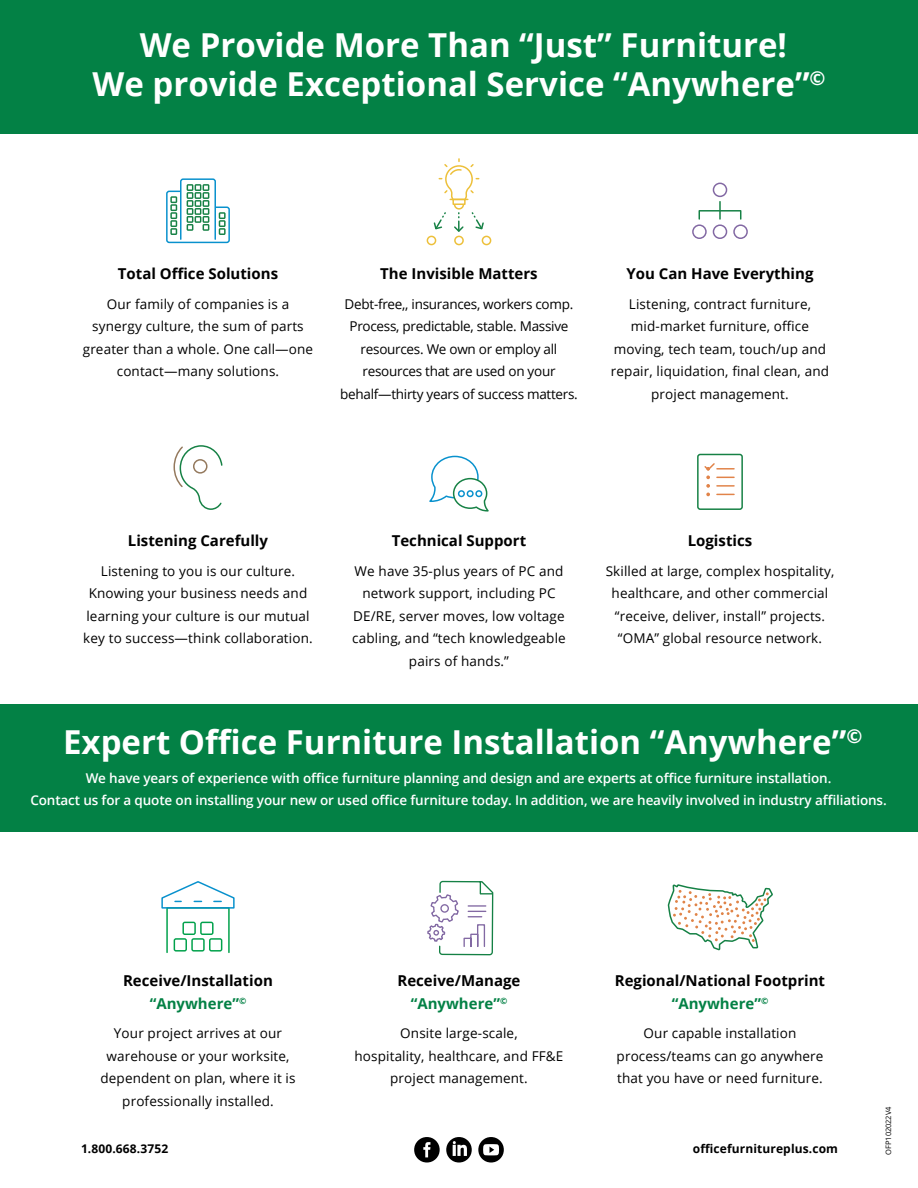
<style>
.page{position:relative;width:918px;height:1188px;background:#fff}
.page>*{position:absolute;margin:0;border:0;box-sizing:border-box;transform-origin:0 0}
.t1{font:700 33px/39px "Open Sans";color:#fff;text-align:center}
.t2{font:700 15px/22.5px "Open Sans";color:#000;text-align:center}
.t3{font:13.5px/22.5px "Open Sans";letter-spacing:.01em;color:#000;text-align:center}
.t4{font:600 13.5px/22.5px "Open Sans";letter-spacing:-.01em;color:#fff;text-align:center}
.t5{font:13.5px/22.5px "Open Sans";letter-spacing:-.02em;color:#000;text-align:center}
.t6{font:700 12px "Open Sans";letter-spacing:.01em;color:#000}
.t7{font:7.5px "Open Sans";letter-spacing:-.01em;color:#000}
.s1{color:#038145}
</style>
<div class="page">
<svg style="left:667px;top:884px;width:106px;height:67px"></svg>
<div style="left:0;top:0;width:918px;height:133px;background:#038145"></div>
<div style="left:0;top:704px;width:918px;height:128px;background:#038145"></div>
<svg style="left:166px;top:178px;width:64px;height:66px"></svg>
<div style="left:454px;top:199px;width:10px;height:11px;border:1px solid #edc03a;border-radius:50%"></div>
<div style="left:452px;top:199px;width:14px;height:6px;border:1px solid #edc03a"></div>
<svg style="left:439px;top:159px;width:40px;height:45px"></svg>
<div style="left:454px;top:236px;width:10px;height:9px;border:1px solid #edc03a;border-radius:50%"></div>
<div style="left:427px;top:236px;width:9px;height:9px;border:1px solid #edc03a;border-radius:50%"></div>
<div style="left:482px;top:236px;width:9px;height:9px;border:1px solid #edc03a;border-radius:50%"></div>
<svg style="left:454px;top:213px;width:10px;height:19px"></svg>
<svg style="left:472px;top:213px;width:12px;height:17px"></svg>
<svg style="left:433px;top:213px;width:13px;height:17px"></svg>
<div style="left:713px;top:183px;width:14px;height:14px;border:1px solid #8268a3;border-radius:50%"></div>
<div style="left:713px;top:224px;width:14px;height:15px;border:1px solid #8268a3;border-radius:50%"></div>
<div style="left:733px;top:224px;width:15px;height:15px;border:1px solid #8268a3;border-radius:50%"></div>
<div style="left:692px;top:224px;width:15px;height:15px;border:1px solid #8268a3;border-radius:50%"></div>
<div style="left:699px;top:210px;width:42px;height:10px;border:1px solid #168145"></div>
<svg style="left:719px;top:202px;width:2px;height:17px"></svg>
<svg style="left:173px;top:445px;width:50px;height:65px"></svg>
<svg style="left:429px;top:455px;width:60px;height:57px"></svg>
<div style="left:458px;top:490px;width:7px;height:7px;border:1px solid #0891cd;border-radius:50%"></div>
<div style="left:697px;top:454px;width:46px;height:56px;border:1px solid #168145;border-radius:2px"></div>
<svg style="left:704px;top:463px;width:30px;height:33px"></svg>
<svg style="left:174px;top:922px;width:48px;height:29px"></svg>
<div style="left:166px;top:907px;width:64px;height:46px;border:1px solid #00a14b"></div>
<svg style="left:161px;top:881px;width:74px;height:28px"></svg>
<svg style="left:414px;top:880px;width:90px;height:283px"></svg>
<h1 class="t1" style="left:93px;top:24px;width:735px">We Provide More Than “Just” Furniture!<br>We provide Exceptional Service “Anywhere”<sup>©</sup></h1>
<p class="t2" style="left:118px;top:262px;width:162px">Total Office Solutions</p>
<p class="t3" style="left:83px;top:292px;width:232px">Our family of companies is a synergy culture, the sum of parts greater than a whole. One call—one contact—many solutions.</p>
<p class="t2" style="left:380px;top:262px;width:159px">The Invisible Matters</p>
<p class="t5" style="left:340px;top:292px;width:239px">Debt-free,, insurances, workers comp.<br>Process, predictable, stable. Massive resources. We own or employ all resources that are used on your behalf—thirty years of success matters.</p>
<p class="t2" style="left:626px;top:262px;width:189px">You Can Have Everything</p>
<p class="t3" style="left:611px;top:292px;width:220px">Listening, contract furniture, mid-market furniture, office moving, tech team, touch/up and repair, liquidation, final clean, and project management.</p>
<p class="t2" style="left:128px;top:529px;width:142px">Listening Carefully</p>
<p class="t3" style="left:83px;top:559px;width:231px">Listening to you is our culture.<br>Knowing your business needs and learning your culture is our mutual key to success—think collaboration.</p>
<p class="t2" style="left:392px;top:529px;width:136px">Technical Support</p>
<p class="t3" style="left:352px;top:559px;width:215px">We have 35-plus years of PC and network support, including PC<br>DE/RE, server moves, low voltage cabling, and “tech knowledgeable pairs of hands.”</p>
<p class="t2" style="left:688px;top:529px;width:66px">Logistics</p>
<p class="t3" style="left:606px;top:559px;width:230px">Skilled at large, complex hospitality, healthcare, and other commercial “receive, deliver, install” projects. “OMA” global resource network.</p>
<h1 class="t1" style="left:63px;top:721px;width:801px">Expert Office Furniture Installation “Anywhere”<sup>©</sup></h1>
<p class="t4" style="left:30px;top:767px;width:858px">We have years of experience with office furniture planning and design and are experts at office furniture installation.<br>Contact us for a quote on installing your new or used office furniture today. In addition, we are heavily involved in industry affiliations.</p>
<p class="t2" style="left:123px;top:969px;width:151px">Receive/Installation <span class="s1">“Anywhere”</span><sup>©</sup></p>
<p class="t3" style="left:100px;top:1022px;width:197px">Your project arrives at our warehouse or your worksite, dependent on plan, where it is professionally installed.</p>
<p class="t2" style="left:398px;top:969px;width:124px">Receive/Manage <span class="s1">“Anywhere”</span><sup>©</sup></p>
<p class="t3" style="left:355px;top:1022px;width:210px">Onsite large-scale,<br>hospitality, healthcare, and FF&amp;E project management.</p>
<p class="t2" style="left:615px;top:969px;width:212px">Regional/National Footprint <span class="s1">“Anywhere”</span><sup>©</sup></p>
<p class="t3" style="left:617px;top:1022px;width:208px">Our capable installation process/teams can go anywhere that you have or need furniture.</p>
<p class="t6" style="left:81px;top:1140px;width:89px">1.800.668.3752</p>
<p class="t6" style="left:693px;top:1140px;width:147px">officefurnitureplus.com</p>
<p class="t7" style="left:883px;top:1155px;width:49px;rotate:-90deg">OFP102022V4</p>
</div>
